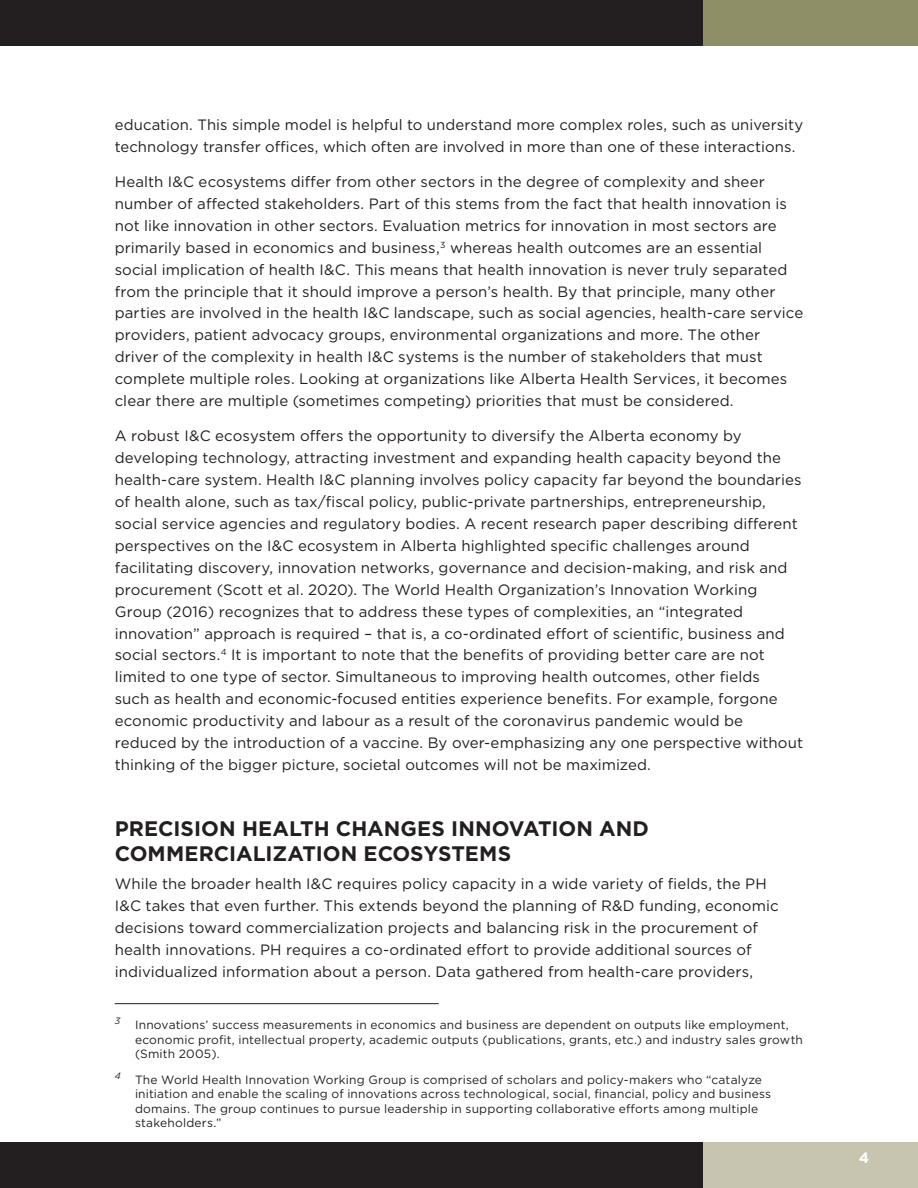
<style>
.page{position:relative;width:918px;height:1188px;background:#fff}
.page>*{position:absolute;margin:0;border:0;box-sizing:border-box;transform-origin:0 0}
.Heading_1{font:700 21px/25.2px "Gotham";color:#231f20}
.Body{font:15px/21.9px "Gotham";letter-spacing:.005em;color:#231f20}
.t1{font:700 15px "Gotham";color:#fff}
.Footnote{font:12px/14.4px "Gotham";letter-spacing:.015em;color:#231f20}
.s1{font-style:italic}
</style>
<div class="page">
<div style="left:703px;top:0;width:215px;height:45px;background:#8e8f66"></div>
<div style="left:0;top:0;width:703px;height:45px;background:#231f20"></div>
<div style="left:703px;top:1143px;width:215px;height:45px;background:#c7c5af"></div>
<div style="left:0;top:1143px;width:703px;height:45px;background:#231f20"></div>
<hr style="left:115px;top:1003px;width:324px;height:1px;background:#231f20">
<p class="Body" style="left:115px;top:113px;width:690px">education. This simple model is helpful to understand more complex roles, such as university technology transfer offices, which often are involved in more than one of these interactions.</p>
<p class="Body" style="left:115px;top:170px;width:690px">Health I&amp;C ecosystems differ from other sectors in the degree of complexity and sheer number of affected stakeholders. Part of this stems from the fact that health innovation is not like innovation in other sectors. Evaluation metrics for innovation in most sectors are primarily based in economics and business,<sup>3</sup> whereas health outcomes are an essential social implication of health I&amp;C. This means that health innovation is never truly separated from the principle that it should improve a person’s health. By that principle, many other parties are involved in the health I&amp;C landscape, such as social agencies, health-care service providers, patient advocacy groups, environmental organizations and more. The other driver of the complexity in health I&amp;C systems is the number of stakeholders that must complete multiple roles. Looking at organizations like Alberta Health Services, it becomes clear there are multiple (sometimes competing) priorities that must be considered.</p>
<p class="Body" style="left:115px;top:425px;width:690px">A robust I&amp;C ecosystem offers the opportunity to diversify the Alberta economy by developing technology, attracting investment and expanding health capacity beyond the health-care system. Health I&amp;C planning involves policy capacity far beyond the boundaries of health alone, such as tax/fiscal policy, public-private partnerships, entrepreneurship, social service agencies and regulatory bodies. A recent research paper describing different perspectives on the I&amp;C ecosystem in Alberta highlighted specific challenges around facilitating discovery, innovation networks, governance and decision-making, and risk and procurement (Scott et al. 2020). The World Health Organization’s Innovation Working Group (2016) recognizes that to address these types of complexities, an “integrated innovation” approach is required <span class="s1">–</span> that is, a co-ordinated effort of scientific, business and social sectors.<sup>4</sup> It is important to note that the benefits of providing better care are not limited to one type of sector. Simultaneous to improving health outcomes, other fields<br>such as health and economic-focused entities experience benefits. For example, forgone economic productivity and labour as a result of the coronavirus pandemic would be reduced by the introduction of a vaccine. By over-emphasizing any one perspective without thinking of the bigger picture, societal outcomes will not be maximized.</p>
<p class="Heading_1" style="left:115px;top:815px;width:536px">PRECISION HEALTH CHANGES INNOVATION AND<br>COMMERCIALIZATION ECOSYSTEMS</p>
<p class="Body" style="left:115px;top:873px;width:665px">While the broader health I&amp;C requires policy capacity in a wide variety of fields, the PH I&amp;C takes that even further. This extends beyond the planning of R&amp;D funding, economic decisions toward commercialization projects and balancing risk in the procurement of health innovations. PH requires a co-ordinated effort to provide additional sources of individualized information about a person. Data gathered from health-care providers,</p>
<p class="Footnote" style="left:135px;top:1018px;width:669px;text-indent:-20px"><sup>3</sup> Innovations’ success measurements in economics and business are dependent on outputs like employment, economic profit, intellectual property, academic outputs (publications, grants, etc.) and industry sales growth (Smith 2005).</p>
<p class="Footnote" style="left:135px;top:1072px;width:638px;text-indent:-20px"><sup>4</sup> The World Health Innovation Working Group is comprised of scholars and policy-makers who “catalyze initiation and enable the scaling of innovations across technological, social, financial, policy and business domains. The group continues to pursue leadership in supporting collaborative efforts among multiple stakeholders.”</p>
<p class="t1" style="left:859px;top:1148px;width:12px">4</p>
</div>
